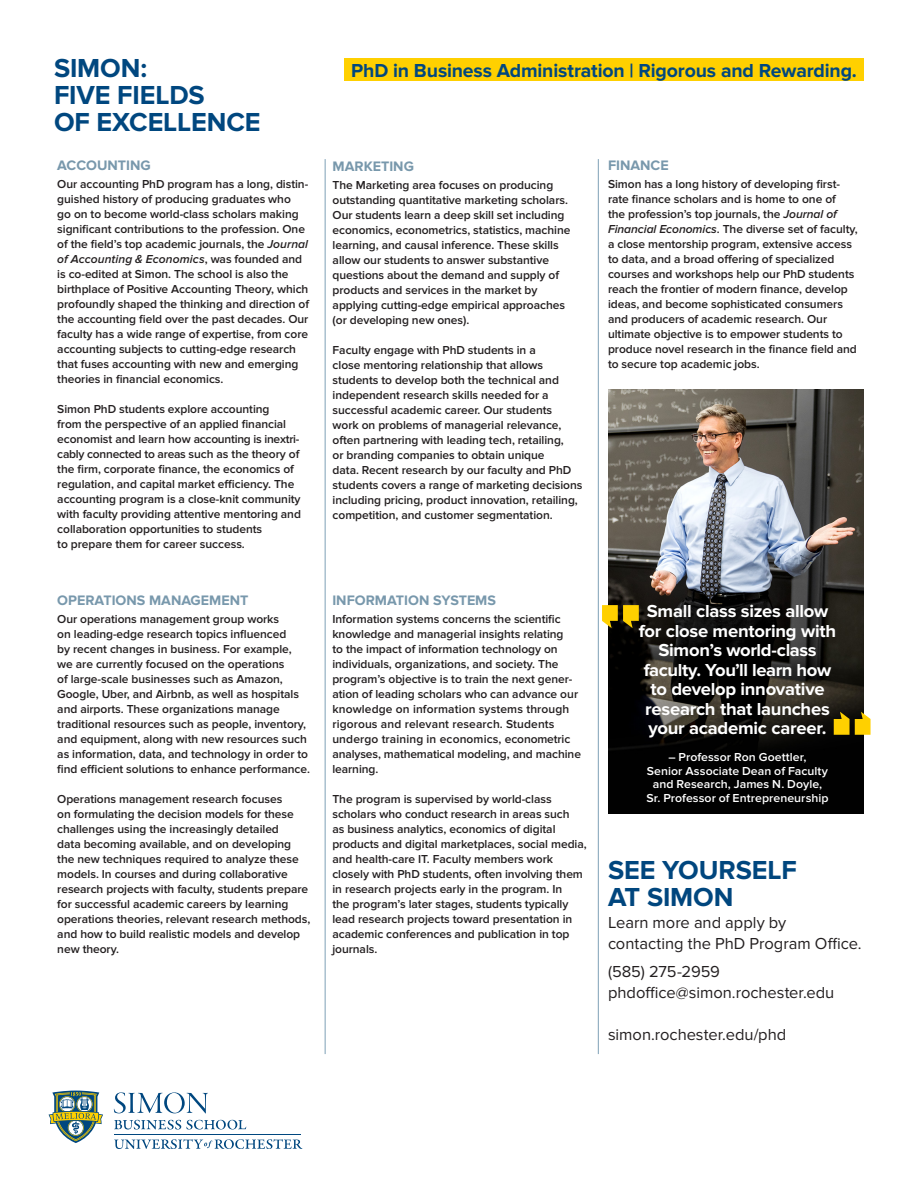
<style>
.page{position:relative;width:918px;height:1188px;background:#fff}
.page>*{position:absolute;margin:0;border:0;box-sizing:border-box;transform-origin:0 0}
.t1{font:700 27px "Proxima Nova";letter-spacing:-.005em;color:#00477f}
.t2{font:700 27px "Proxima Nova";letter-spacing:-.005em;color:#00467e}
.t3{font:700 19.5px "Proxima Nova";letter-spacing:-.01em;color:#00477f}
.t4{font:700 18px/19.5px "Proxima Nova";letter-spacing:-.015em;color:#fff;text-align:center}
.t5{font:16.5px/21px "Proxima Nova";letter-spacing:-.005em;color:#231f20}
.t6{font:700 14.25px "Proxima Nova";color:#7898ac}
.Curriculum_box_text{font:600 12px/15px "Proxima Nova";letter-spacing:-.005em;color:#231f20}
.t7{font:600 12px/13.5px "Proxima Nova";letter-spacing:.005em;color:#fff;text-align:center}
.s1{font-style:italic}
</style>
<div class="page">
<img style="left:608px;top:390px;width:255px;height:423px">
<svg style="left:49px;top:1091px;width:54px;height:52px"></svg>
<svg style="left:114px;top:1092px;width:94px;height:22px"></svg>
<hr style="left:114px;top:1134px;width:187px;height:1px;background:#00477f">
<svg style="left:114px;top:1120px;width:132px;height:9px"></svg>
<svg style="left:114px;top:1139px;width:188px;height:10px"></svg>
<hr style="left:598px;top:159px;width:1px;height:895px;background:#7ea1b7">
<hr style="left:325px;top:159px;width:1px;height:895px;background:#7ea1b7">
<div style="left:345px;top:58px;width:519px;height:23px;background:#ffd000"></div>
<svg style="left:834px;top:712px;width:37px;height:23px"></svg>
<svg style="left:602px;top:605px;width:37px;height:23px"></svg>
<p class="t1" style="left:54px;top:52px;width:95px">SIMON:</p>
<p class="t1" style="left:54px;top:79px;width:152px">FIVE FIELDS</p>
<p class="t1" style="left:54px;top:106px;width:208px">OF EXCELLENCE</p>
<p class="t6" style="left:57px;top:157px;width:95px">ACCOUNTING</p>
<p class="Curriculum_box_text" style="left:57px;top:177px;width:253px">Our accounting PhD program has a long, distin&shy;guished history of producing graduates who<br>go on to become world-class scholars making significant contributions to the profession. One of the field’s top academic journals, the <span class="s1">Journal of Accounting &amp; Economics</span>, was founded and is co-edited at Simon. The school is also the birthplace of Positive Accounting Theory, which profoundly shaped the thinking and direction of the accounting field over the past decades. Our faculty has a wide range of expertise, from core accounting subjects to cutting-edge research that fuses accounting with new and emerging theories in financial economics.</p>
<p class="Curriculum_box_text" style="left:57px;top:402px;width:245px">Simon PhD students explore accounting<br>from the perspective of an applied financial economist and learn how accounting is inextri&shy;cably connected to areas such as the theory of the firm, corporate finance, the economics of regulation, and capital market efficiency. The accounting program is a close-knit community with faculty providing attentive mentoring and collaboration opportunities to students<br>to prepare them for career success.</p>
<p class="t6" style="left:57px;top:592px;width:193px">OPERATIONS MANAGEMENT</p>
<p class="Curriculum_box_text" style="left:57px;top:612px;width:254px">Our operations management group works<br>on leading-edge research topics influenced<br>by recent changes in business. For example, we are currently focused on the operations<br>of large-scale businesses such as Amazon, Google, Uber, and Airbnb, as well as hospitals and airports. These organizations manage traditional resources such as people, inventory, and equipment, along with new resources such as information, data, and technology in order to find efficient solutions to enhance performance.</p>
<p class="Curriculum_box_text" style="left:57px;top:792px;width:255px">Operations management research focuses<br>on formulating the decision models for these challenges using the increasingly detailed<br>data becoming available, and on developing the new techniques required to analyze these models. In courses and during collaborative research projects with faculty, students prepare for successful academic careers by learning operations theories, relevant research methods, and how to build realistic models and develop new theory.</p>
<p class="t3" style="left:351px;top:59px;width:507px">PhD in Business Administration | Rigorous and Rewarding.</p>
<p class="t6" style="left:333px;top:159px;width:83px">MARKETING</p>
<p class="Curriculum_box_text" style="left:333px;top:178px;width:239px">The Marketing area focuses on producing outstanding quantitative marketing scholars.<br>Our students learn a deep skill set including economics, econometrics, statistics, machine learning, and causal inference. These skills allow our students to answer substantive questions about the demand and supply of products and services in the market by applying cutting-edge empirical approaches (or developing new ones).</p>
<p class="Curriculum_box_text" style="left:333px;top:343px;width:251px">Faculty engage with PhD students in a<br>close mentoring relationship that allows students to develop both the technical and independent research skills needed for a successful academic career. Our students<br>work on problems of managerial relevance, often partnering with leading tech, retailing,<br>or branding companies to obtain unique<br>data. Recent research by our faculty and PhD students covers a range of marketing decisions including pricing, product innovation, retailing, competition, and customer segmentation.</p>
<p class="t6" style="left:608px;top:157px;width:62px">FINANCE</p>
<p class="Curriculum_box_text" style="left:608px;top:176px;width:251px">Simon has a long history of developing first&shy;rate finance scholars and is home to one of<br>the profession’s top journals, the <span class="s1">Journal of Financial Economics</span>. The diverse set of faculty, a close mentorship program, extensive access to data, and a broad offering of specialized courses and workshops help our PhD students reach the frontier of modern finance, develop ideas, and become sophisticated consumers and producers of academic research. Our ultimate objective is to empower students to produce novel research in the finance field and to secure top academic jobs.</p>
<p class="t6" style="left:332px;top:592px;width:165px">INFORMATION SYSTEMS</p>
<p class="Curriculum_box_text" style="left:332px;top:612px;width:250px">Information systems concerns the scientific knowledge and managerial insights relating<br>to the impact of information technology on individuals, organizations, and society. The program’s objective is to train the next gener&shy;ation of leading scholars who can advance our knowledge on information systems through rigorous and relevant research. Students undergo training in economics, econometric analyses, mathematical modeling, and machine learning.</p>
<p class="Curriculum_box_text" style="left:332px;top:792px;width:256px">The program is supervised by world-class scholars who conduct research in areas such<br>as business analytics, economics of digital products and digital marketplaces, social media, and health-care IT. Faculty members work closely with PhD students, often involving them in research projects early in the program. In<br>the program’s later stages, students typically lead research projects toward presentation in academic conferences and publication in top journals.</p>
<p class="t4" style="left:639px;top:602px;width:199px">Small class sizes allow for close mentoring with<br>Simon’s world-class faculty. You’ll learn how to develop innovative research that launches your academic career.</p>
<p class="t7" style="left:646px;top:751px;width:184px">– Professor Ron Goettler,<br>Senior Associate Dean of Faculty and Research, James N. Doyle,<br>Sr. Professor of Entrepreneurship</p>
<p class="t2" style="left:608px;top:854px;width:190px">SEE YOURSELF</p>
<p class="t2" style="left:608px;top:881px;width:127px">AT SIMON</p>
<p class="t5" style="left:608px;top:913px;width:180px">Learn more and apply by</p>
<p class="t5" style="left:608px;top:934px;width:255px">contacting the PhD Program Office.</p>
<p class="t5" style="left:608px;top:961px;width:228px">(585) 275-2959 phdoffice@simon.rochester.edu</p>
<p class="t5" style="left:608px;top:1024px;width:180px">simon.rochester.edu/phd</p>
</div>
